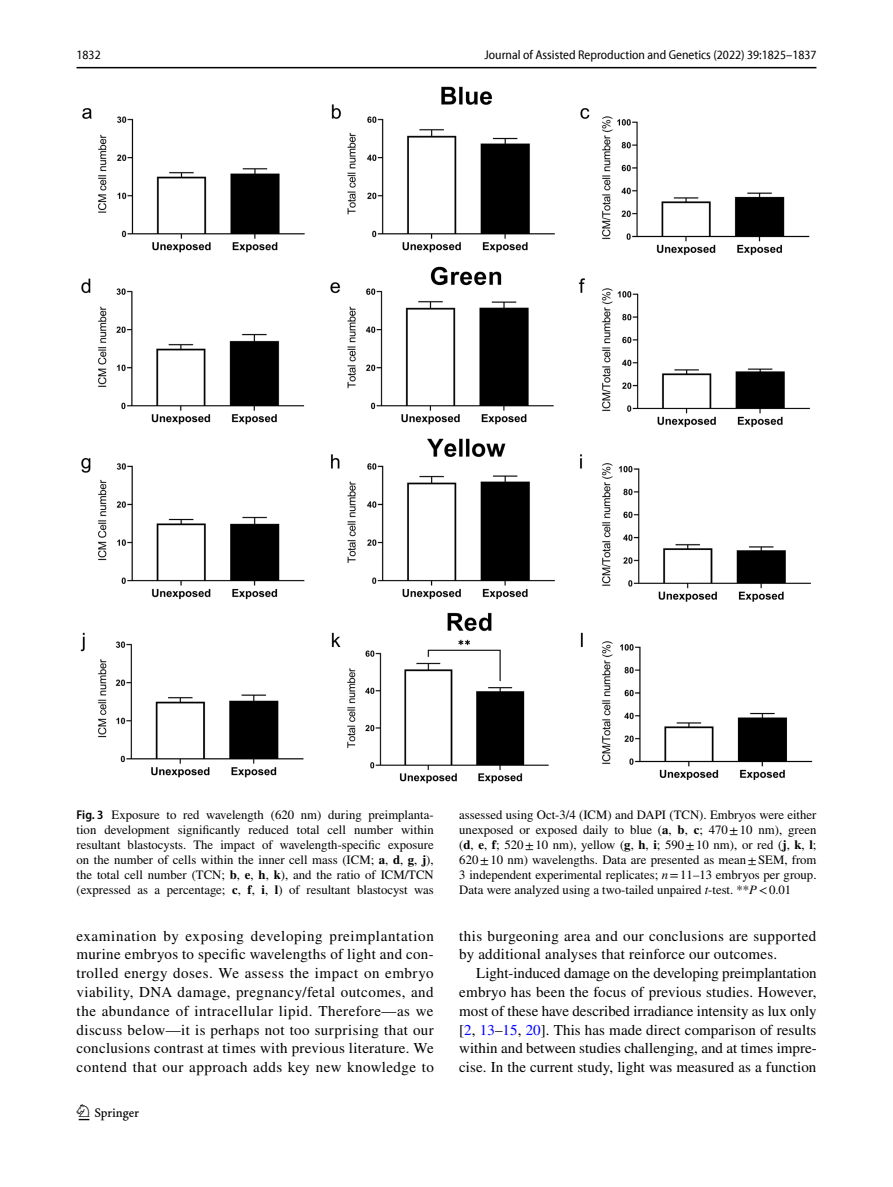
<style>
.page{position:relative;width:893px;height:1187px;background:#fff}
.page>*{position:absolute;margin:0;border:0;box-sizing:border-box;transform-origin:0 0}
.t1{font:22.5px "Springnew Regular 2";color:#000}
.t2{font:15px/18.8px "STIX";letter-spacing:.02em;color:#000;text-align:justify}
.t3{font:12.75px/15px "STIX";color:#000;text-align:justify}
.t4{font:semi-condensed 12.75px "Myriad Pro Unic";color:#000}
.s1{font-family:"Myriad Pro";font-weight:600;font-stretch:semi-condensed}
.s2{font-weight:700}
.s3{font-style:italic}
.s4{color:#00f}
</style>
<div class="page">
<hr style="left:77px;top:67px;width:739px;height:1px;background:#000">
<img style="left:81px;top:87px;width:731px;height:696px">
<p class="t4" style="left:77px;top:50px;width:26px">1832</p>
<p class="t4" style="left:485px;top:50px;width:334px">Journal of Assisted Reproduction and Genetics (2022) 39:1825–1837</p>
<p class="t3" style="left:77px;top:808px;width:359px"><span class="s1">Fig. 3</span> Exposure to red wavelength (620 nm) during preimplanta&shy;tion development significantly reduced total cell number within resultant blastocysts. The impact of wavelength-specific exposure on the number of cells within the inner cell mass (ICM; <span class="s2">a</span>, <span class="s2">d</span>, <span class="s2">g</span>, <span class="s2">j</span>), the total cell number (TCN; <span class="s2">b</span>, <span class="s2">e</span>, <span class="s2">h</span>, <span class="s2">k</span>), and the ratio of ICM/TCN (expressed as a percentage; <span class="s2">c</span>, <span class="s2">f</span>, <span class="s2">i</span>, <span class="s2">l</span>) of resultant blastocyst was</p>
<p class="t3" style="left:459px;top:808px;width:359px">assessed using Oct-3/4 (ICM) and DAPI (TCN). Embryos were either unexposed or exposed daily to blue (<span class="s2">a</span>, <span class="s2">b</span>, <span class="s2">c</span>; 470±10 nm), green (<span class="s2">d</span>, <span class="s2">e</span>, <span class="s2">f</span>; 520±10 nm), yellow (<span class="s2">g</span>, <span class="s2">h</span>, <span class="s2">i</span>; 590±10 nm), or red (<span class="s2">j</span>, <span class="s2">k</span>, <span class="s2">l</span>; 620±10 nm) wavelengths. Data are presented as mean±SEM, from 3 independent experimental replicates; <span class="s3">n</span>=11–13 embryos per group.<br>Data were analyzed using a two-tailed unpaired <span class="s3">t</span>-test. **<span class="s3">P</span>&lt;0.01</p>
<p class="t2" style="left:77px;top:927px;width:359px">examination by exposing developing preimplantation murine embryos to specific wavelengths of light and con&shy;trolled energy doses. We assess the impact on embryo viability, DNA damage, pregnancy/fetal outcomes, and the abundance of intracellular lipid. Therefore—as we discuss below—it is perhaps not too surprising that our conclusions contrast at times with previous literature. We contend that our approach adds key new knowledge to</p>
<p class="t2" style="left:459px;top:927px;width:358px">this burgeoning area and our conclusions are supported by additional analyses that reinforce our outcomes.</p>
<p class="t2" style="left:459px;top:964px;width:359px;text-indent:17px">Light-induced damage on the developing preimplantation embryo has been the focus of previous studies. However, most of these have described irradiance intensity as lux only [<span class="s4">2</span>, <span class="s4">13</span>–<span class="s4">15</span>, <span class="s4">20</span>]. This has made direct comparison of results within and between studies challenging, and at times impre&shy;cise. In the current study, light was measured as a function</p>
<h1 class="t1" style="left:79px;top:1104px;width:62px">1 3</h1>
</div>
